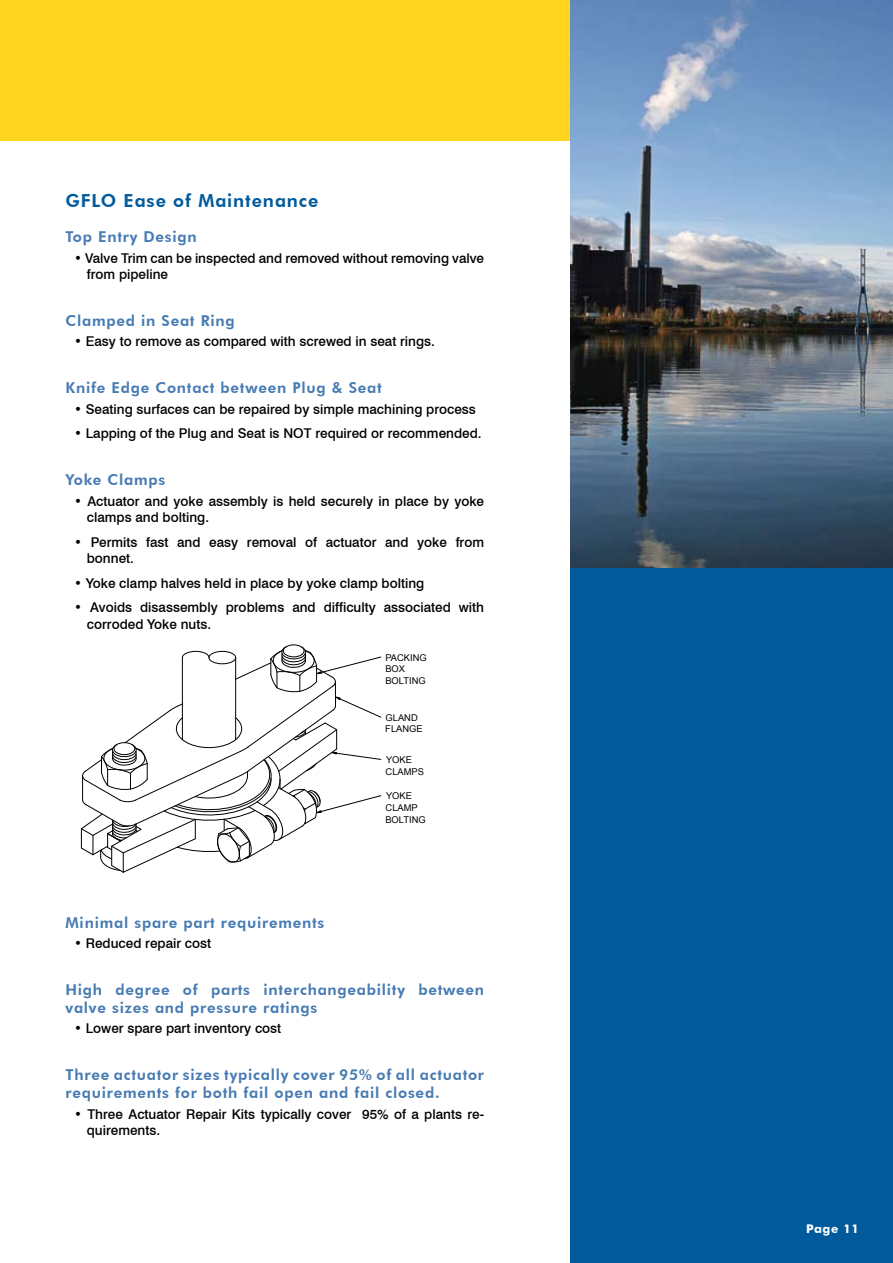
<style>
.page{position:relative;width:893px;height:1263px;background:#fff}
.page>*{position:absolute;margin:0;border:0;box-sizing:border-box;transform-origin:0 0}
.t1{font:800 18px "Futura BT";letter-spacing:.05em;color:#005a9c}
.t2{font:800 15px/18px "Futura BT";letter-spacing:.05em;color:#477bb3}
.t3{font:500 13.5px/16.2px "Swiss 721 BT";color:#000}
.t4{font:700 12px "Futura BT";letter-spacing:.05em;color:#fff}
.t5{font:9.3px/11.7px "Arial";color:#010101}
</style>
<div class="page">
<div style="left:0;top:0;width:893px;height:140px;background:#ffd520"></div>
<div style="left:571px;top:337px;width:322px;height:926px;background:#005a9c"></div>
<img style="left:571px;top:0;width:322px;height:567px">
<div style="left:283px;top:644px;width:21px;height:13px;border:1px solid #010101;border-radius:50%"></div>
<svg style="left:80px;top:646px;width:302px;height:227px"></svg>
<h1 class="t1" style="left:66px;top:190px;width:254px">GFLO Ease of Maintenance</h1>
<p class="t2" style="left:66px;top:228px;width:133px">Top Entry Design</p>
<p class="t3" style="left:87px;top:250px;width:399px;text-indent:-13px">• Valve Trim can be inspected and removed without removing valve from pipeline</p>
<p class="t2" style="left:66px;top:311px;width:171px">Clamped in Seat Ring</p>
<p class="t3" style="left:74px;top:333px;width:362px">• Easy to remove as compared with screwed in seat rings.</p>
<p class="t2" style="left:66px;top:379px;width:318px">Knife Edge Contact between Plug &amp; Seat</p>
<p class="t3" style="left:74px;top:401px;width:403px">• Seating surfaces can be repaired by simple machining process</p>
<p class="t3" style="left:74px;top:425px;width:409px">• Lapping of the Plug and Seat is NOT required or recommended.</p>
<p class="t2" style="left:66px;top:471px;width:101px">Yoke Clamps</p>
<p class="t3" style="left:87px;top:493px;width:399px;text-indent:-13px">• Actuator and yoke assembly is held securely in place by yoke clamps and bolting.</p>
<p class="t3" style="left:87px;top:534px;width:399px;text-indent:-13px">• Permits fast and easy removal of actuator and yoke from bonnet.</p>
<p class="t3" style="left:74px;top:575px;width:352px">• Yoke clamp halves held in place by yoke clamp bolting</p>
<p class="t3" style="left:87px;top:599px;width:399px;text-indent:-13px">• Avoids disassembly problems and difficulty associated with corroded Yoke nuts.</p>
<p class="t5" style="left:385px;top:651px;width:43px">PACKING<br>BOX<br>BOLTING</p>
<p class="t5" style="left:385px;top:712px;width:39px">GLAND<br>FLANGE</p>
<p class="t5" style="left:386px;top:754px;width:40px">YOKE<br>CLAMPS</p>
<p class="t5" style="left:385px;top:790px;width:42px">YOKE<br>CLAMP<br>BOLTING</p>
<p class="t2" style="left:66px;top:913px;width:260px">Minimal spare part requirements</p>
<p class="t3" style="left:74px;top:935px;width:139px">• Reduced repair cost</p>
<p class="t2" style="left:66px;top:980px;width:420px">High degree of parts interchangeability between valve sizes and pressure ratings</p>
<p class="t3" style="left:74px;top:1020px;width:209px">• Lower spare part inventory cost</p>
<p class="t2" style="left:66px;top:1066px;width:420px">Three actuator sizes typically cover 95% of all actuator requirements for both fail open and fail closed.</p>
<p class="t3" style="left:87px;top:1106px;width:399px;text-indent:-13px">• Three Actuator Repair Kits typically cover 95% of a plants re&shy;quirements.</p>
<p class="t4" style="left:806px;top:1221px;width:54px">Page 11</p>
</div>
